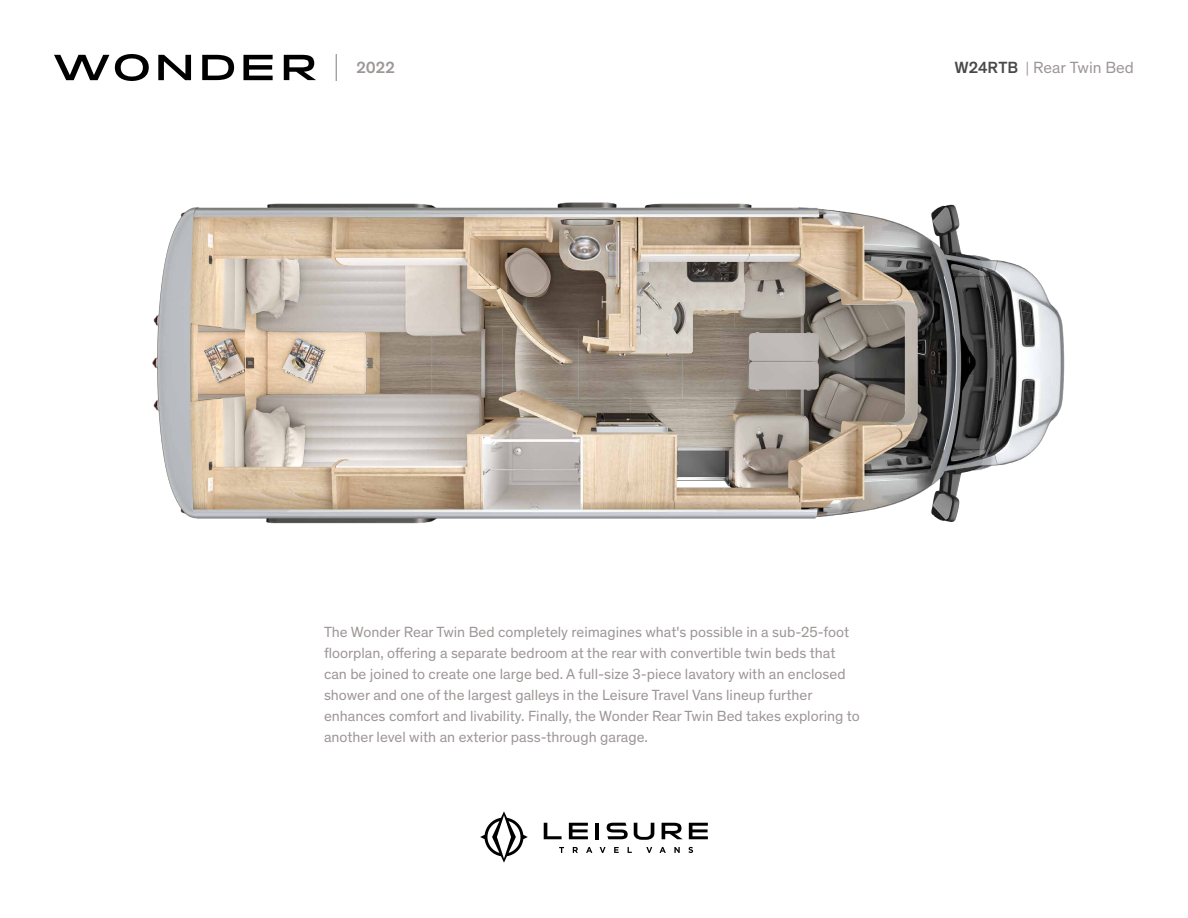
<style>
.page{position:relative;width:1188px;height:918px;background:#fff}
.page>*{position:absolute;margin:0;border:0;box-sizing:border-box;transform-origin:0 0}
.t1{font:16.5px "Theinhardt";color:#9d9796}
.t2{font:500 16.5px "Theinhardt";color:#9d9796}
.t3{font:15px/21px "Theinhardt";color:#9d9796}
.s1{font-weight:500;color:#484848}
.s2{font-weight:300}
</style>
<div class="page">
<svg style="left:480px;top:811px;width:48px;height:52px"></svg>
<svg style="left:544px;top:823px;width:18px;height:16px"></svg>
<svg style="left:569px;top:823px;width:19px;height:16px"></svg>
<hr style="left:596px;top:823px;width:3px;height:16px;background:#000">
<svg style="left:689px;top:823px;width:19px;height:16px"></svg>
<svg style="left:634px;top:823px;width:20px;height:17px"></svg>
<svg style="left:607px;top:823px;width:21px;height:16px"></svg>
<svg style="left:662px;top:823px;width:20px;height:16px"></svg>
<svg style="left:559px;top:847px;width:5px;height:6px"></svg>
<svg style="left:573px;top:847px;width:5px;height:6px"></svg>
<svg style="left:586px;top:847px;width:6px;height:6px"></svg>
<svg style="left:600px;top:847px;width:6px;height:6px"></svg>
<svg style="left:614px;top:847px;width:5px;height:6px"></svg>
<svg style="left:628px;top:847px;width:4px;height:6px"></svg>
<svg style="left:646px;top:847px;width:6px;height:6px"></svg>
<svg style="left:660px;top:847px;width:6px;height:6px"></svg>
<svg style="left:674px;top:847px;width:6px;height:6px"></svg>
<svg style="left:688px;top:847px;width:5px;height:6px"></svg>
<svg style="left:284px;top:55px;width:32px;height:25px"></svg>
<svg style="left:243px;top:55px;width:30px;height:25px"></svg>
<svg style="left:202px;top:55px;width:32px;height:25px"></svg>
<svg style="left:158px;top:55px;width:33px;height:25px"></svg>
<svg style="left:115px;top:54px;width:34px;height:27px"></svg>
<svg style="left:54px;top:55px;width:55px;height:25px"></svg>
<svg style="left:336px;top:54px;width:1px;height:27px"></svg>
<img style="left:152px;top:202px;width:913px;height:322px">
<p class="t2" style="left:356px;top:55px;width:40px">2022</p>
<p class="t1" style="left:955px;top:56px;width:181px"><span class="s1">W24RTB</span> <span class="s2">|</span> Rear Twin Bed</p>
<p class="t3" style="left:324px;top:621px;width:537px">The Wonder Rear Twin Bed completely reimagines what's possible in a sub-25-foot floorplan, offering a separate bedroom at the rear with convertible twin beds that can be joined to create one large bed. A full-size 3-piece lavatory with an enclosed shower and one of the largest galleys in the Leisure Travel Vans lineup further enhances comfort and livability. Finally, the Wonder Rear Twin Bed takes exploring to another level with an exterior pass-through garage.</p>
</div>
